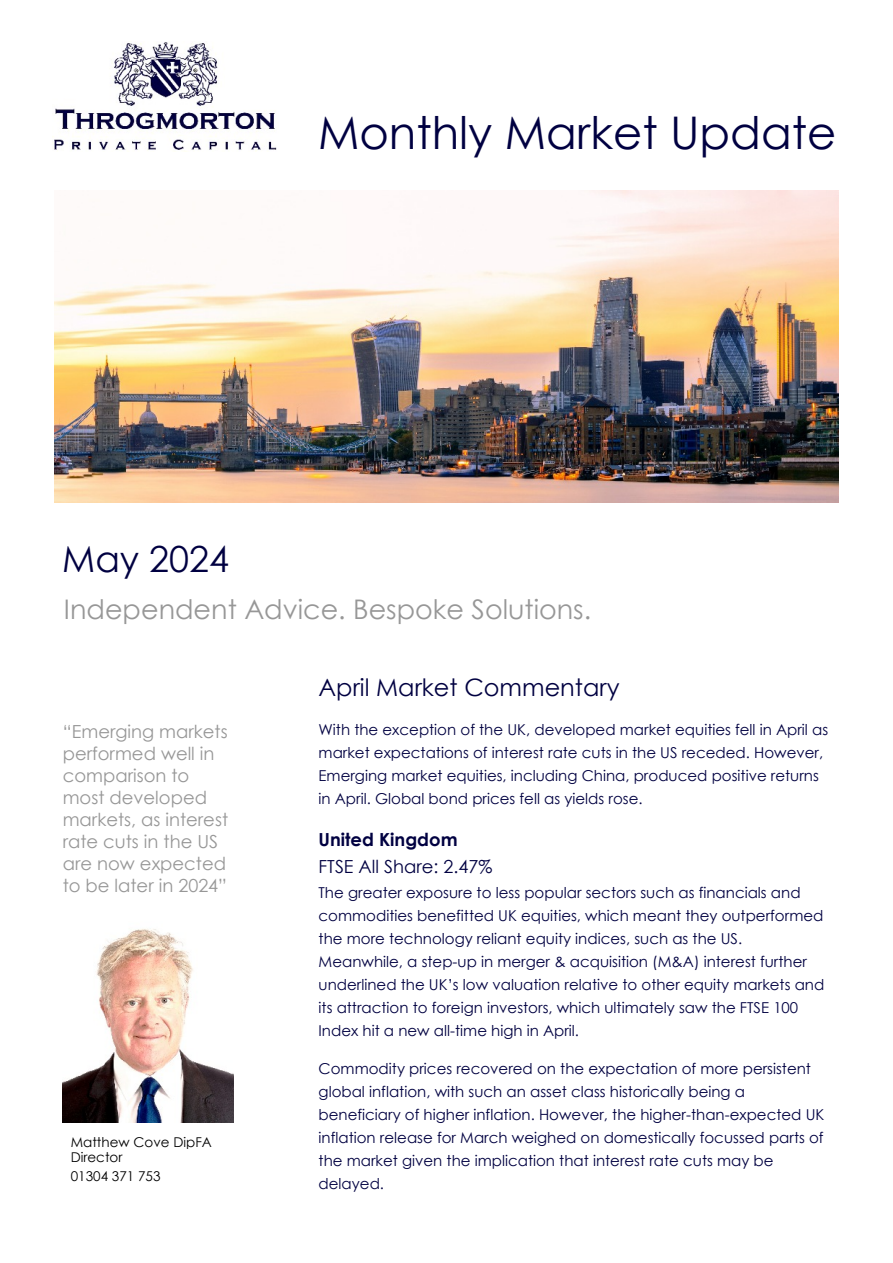
<style>
.page{position:relative;width:893px;height:1263px;background:#fff}
.page>*{position:absolute;margin:0;border:0;box-sizing:border-box;transform-origin:0 0}
.t1{font:45px "Century Gothic";color:#000041}
.t2{font:36px "Century Gothic";color:#000041}
.t3{font:27px "Century Gothic";color:#979797}
.t4{font:24px "Century Gothic";color:#000041}
.t5{font:18px/22px "Century Gothic";color:#979797}
.t6{font:18px "Century Gothic";color:#000041}
.t7{font:700 18px "Century Gothic";color:#000041}
.t8{font:15px/23px "Century Gothic";color:#000041}
.t9{font:13.5px/15px "Century Gothic";color:#000}
</style>
<div class="page">
<img style="left:54px;top:190px;width:785px;height:313px">
<img style="left:52px;top:41px;width:225px;height:110px">
<img style="left:63px;top:929px;width:171px;height:193px">
<h1 class="t1" style="left:318px;top:115px;width:520px">Monthly Market Update</h1>
<h2 class="t2" style="left:62px;top:545px;width:168px">May 2024</h2>
<h3 class="t3" style="left:64px;top:599px;width:529px">Independent Advice. Bespoke Solutions.</h3>
<p class="t5" style="left:63px;top:722px;width:167px">“Emerging markets performed well in comparison to most developed markets, as interest rate cuts in the US are now expected to be later in 2024”</p>
<p class="t9" style="left:71px;top:1136px;width:143px">Matthew Cove DipFA<br>Director</p>
<p class="t9" style="left:71px;top:1170px;width:91px">01304 371 753</p>
<h3 class="t4" style="left:319px;top:678px;width:302px">April Market Commentary</h3>
<p class="t8" style="left:319px;top:720px;width:511px">With the exception of the UK, developed market equities fell in April as market expectations of interest rate cuts in the US receded. However, Emerging market equities, including China, produced positive returns in April. Global bond prices fell as yields rose.</p>
<p class="t7" style="left:319px;top:832px;width:141px">United Kingdom</p>
<p class="t6" style="left:319px;top:859px;width:175px">FTSE All Share: 2.47%</p>
<p class="t8" style="left:319px;top:882px;width:507px">The greater exposure to less popular sectors such as financials and commodities benefitted UK equities, which meant they outperformed the more technology reliant equity indices, such as the US.<br>Meanwhile, a step-up in merger &amp; acquisition (M&amp;A) interest further underlined the UK’s low valuation relative to other equity markets and its attraction to foreign investors, which ultimately saw the FTSE 100<br>Index hit a new all-time high in April.</p>
<p class="t8" style="left:319px;top:1058px;width:507px">Commodity prices recovered on the expectation of more persistent global inflation, with such an asset class historically being a beneficiary of higher inflation. However, the higher-than-expected UK inflation release for March weighed on domestically focussed parts of the market given the implication that interest rate cuts may be delayed.</p>
</div>
